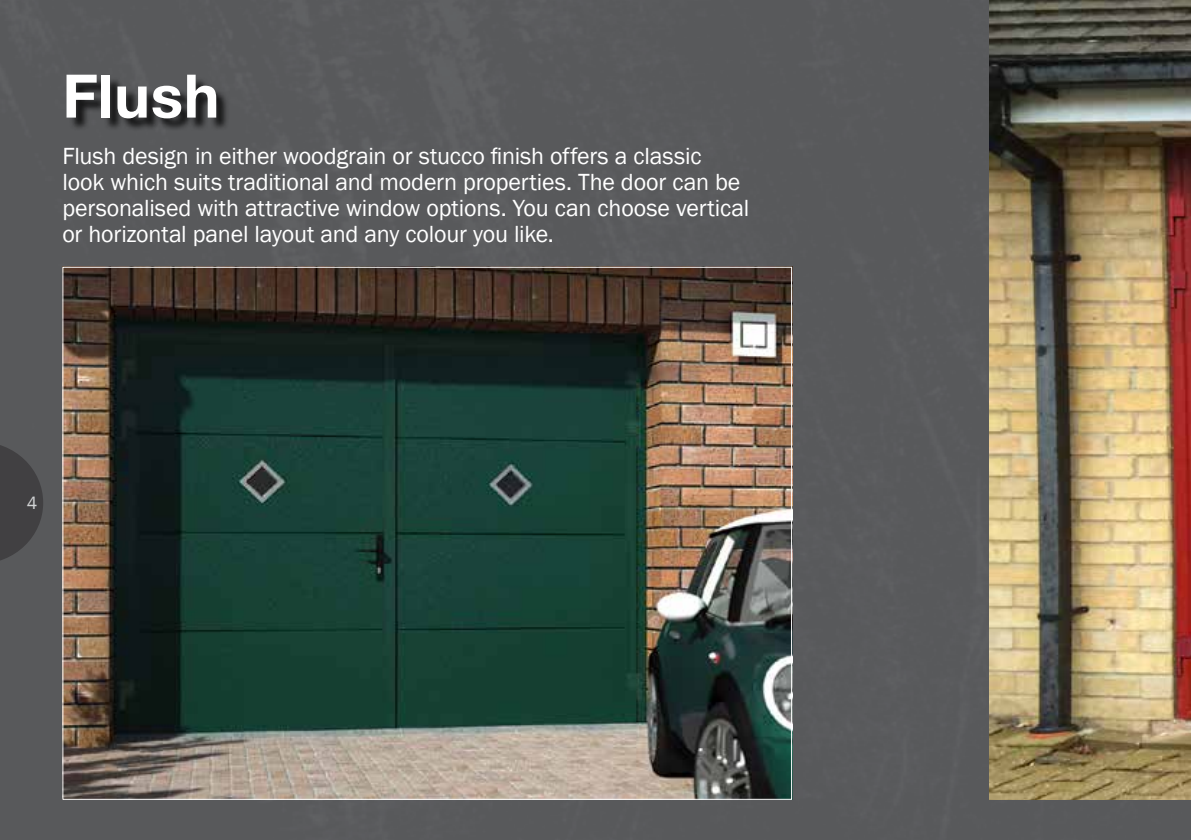
<style>
.page{position:relative;width:1191px;height:840px;background:#fff}
.page>*{position:absolute;margin:0;border:0;box-sizing:border-box;transform-origin:0 0}
.t1{font:700 60px "Helvetica Neue LT Pro";letter-spacing:.015em;color:#fff}
.t2{font:24px/26px "Franklin Gothic";letter-spacing:-.01em;color:#fff}
.t3{font:18px "Franklin Gothic";color:#d1d3d4}
</style>
<div class="page">
<div style="left:0;top:0;width:1191px;height:839px;background:#58595b"></div>
<svg style="left:0;top:441px;width:43px;height:122px;background:#484749"></svg>
<img style="left:989px;top:0;width:202px;height:799px">
<img style="left:64px;top:268px;width:726px;height:529px">
<div style="left:69px;top:77px;width:161px;height:55px;background:#000;opacity:.75"></div>
<h1 class="t1" style="left:62px;top:59px;width:159px">Flush</h1>
<p class="t2" style="left:62px;top:144px;width:688px">Flush design in either woodgrain or stucco finish offers a classic look which suits traditional and modern properties. The door can be personalised with attractive window options. You can choose vertical or horizontal panel layout and any colour you like.</p>
<p class="t3" style="left:27px;top:491px;width:12px">4</p>
</div>
